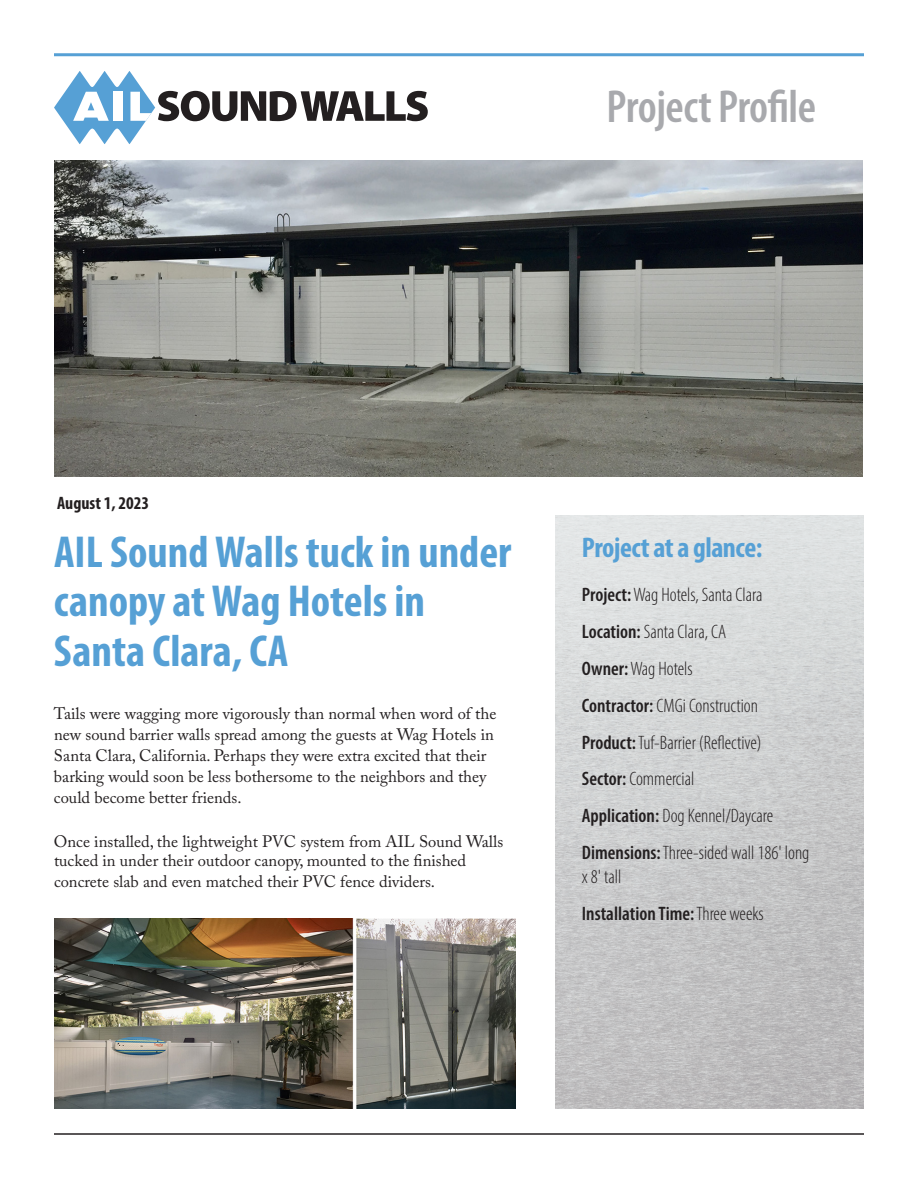
<style>
.page{position:relative;width:918px;height:1188px;background:#fff}
.page>*{position:absolute;margin:0;border:0;box-sizing:border-box;transform-origin:0 0}
._047__Sub_Head{font:600 condensed 46.5px "Myriad Pro";letter-spacing:-.01em;color:#a8a9ad}
.Head{font:700 condensed 45px/49.5px "Myriad Pro";color:#56a0d5}
.Header_Blue_2{font:700 condensed 28.5px "Myriad Pro";letter-spacing:-.015em;color:#56a0d5}
.Project_details{font:300 condensed 19.5px/23.4px "Myriad Pro";color:#231f20}
.Project_details-2{font:600 condensed 19.5px "Myriad Pro";color:#231f20}
.Head-2{font:700 condensed 18px "Myriad Pro";color:#231f20}
.Head-3{font:16.5px/21px "Adobe Caslon Pro";color:#231f20}
.s1{font-weight:600}
.s2{font-weight:300}
</style>
<div class="page">
<svg style="left:54px;top:71px;width:374px;height:73px"></svg>
<img style="left:54px;top:160px;width:808px;height:316px">
<img style="left:555px;top:515px;width:309px;height:593px">
<hr style="left:54px;top:53px;width:810px;height:3px;background:#56a0d5">
<hr style="left:54px;top:1133px;width:810px;height:2px;background:#231f20">
<img style="left:54px;top:918px;width:461px;height:190px">
<p class="_047__Sub_Head" style="left:607px;top:78px;width:211px">Project Profile</p>
<p class="Head-2" style="left:57px;top:492px;width:94px">August 1, 2023</p>
<p class="Head" style="left:54px;top:526px;width:459px">AIL Sound Walls tuck in under canopy at Wag Hotels in<br>Santa Clara, CA</p>
<p class="Head-3" style="left:54px;top:703px;width:444px">Tails were wagging more vigorously than normal when word of the new sound barrier walls spread among the guests at Wag Hotels in Santa Clara, California. Perhaps they were extra excited that their barking would soon be less bothersome to the neighbors and they could become better friends.</p>
<p class="Head-3" style="left:54px;top:831px;width:451px;line-height:20.4px">Once installed, the lightweight PVC system from AIL Sound Walls tucked in under their outdoor canopy, mounted to the finished concrete slab and even matched their PVC fence dividers.</p>
<p class="Header_Blue_2" style="left:582px;top:530px;width:182px">Project at a glance:</p>
<p class="Project_details" style="left:582px;top:583px;width:182px"><span class="s1">Project:</span> Wag Hotels, Santa Clara</p>
<p class="Project_details" style="left:582px;top:620px;width:146px"><span class="s1">Location:</span> Santa Clara, CA</p>
<p class="Project_details" style="left:582px;top:657px;width:112px"><span class="s1">Owner:</span> Wag Hotels</p>
<p class="Project_details" style="left:582px;top:693px;width:178px"><span class="s1">Contractor:</span> CMGi Construction</p>
<p class="Project_details" style="left:582px;top:730px;width:181px"><span class="s1">Product:</span> Tuf-Barrier (Reflective)</p>
<p class="Project_details" style="left:582px;top:767px;width:114px"><span class="s1">Sector:</span> Commercial</p>
<p class="Project_details" style="left:582px;top:804px;width:193px"><span class="s1">Application:</span> Dog Kennel/Daycare</p>
<p class="Project_details" style="left:582px;top:841px;width:229px"><span class="s1">Dimensions:</span> Three-sided wall 186' long x 8' tall</p>
<p class="Project_details-2" style="left:582px;top:901px;width:183px">Installation Time: <span class="s2">Three weeks</span></p>
</div>
